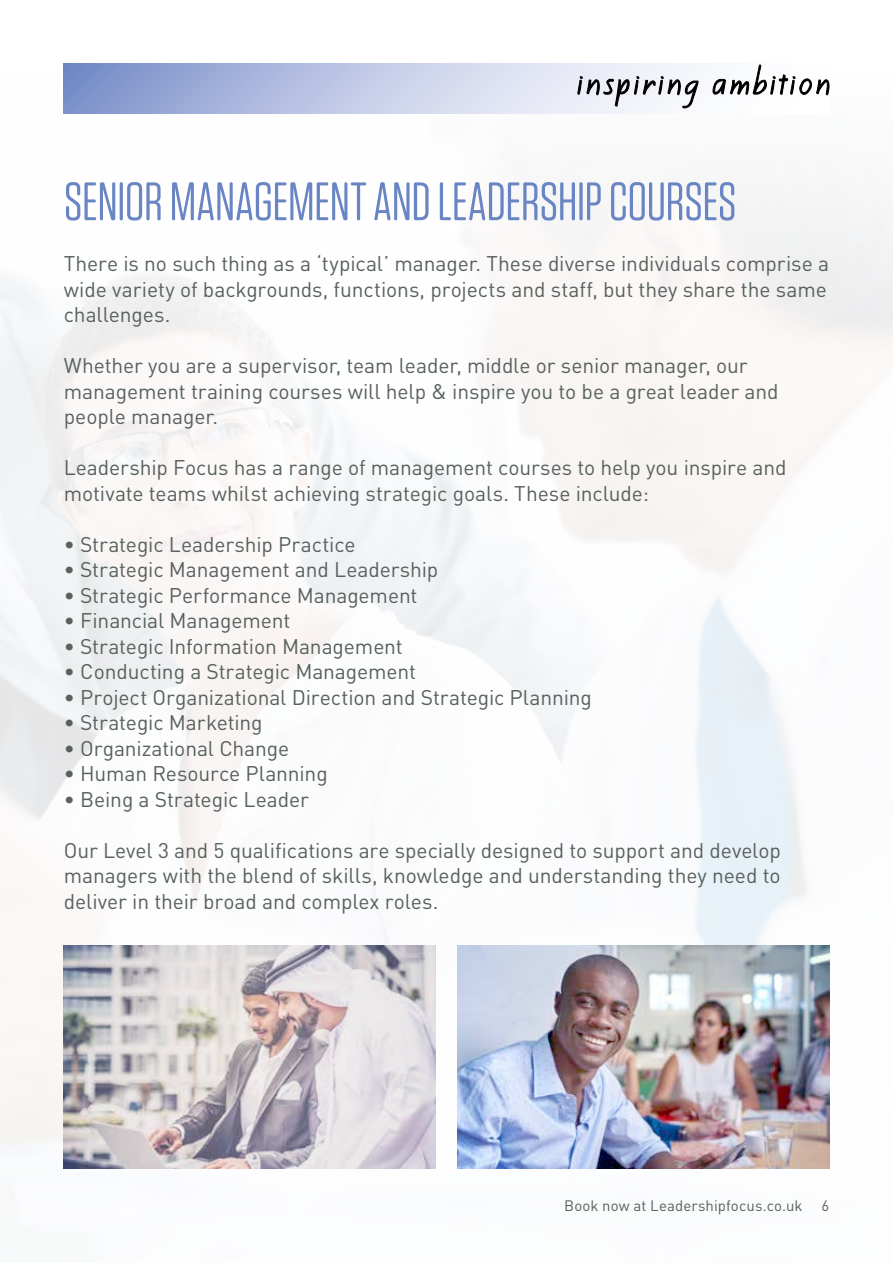
<style>
.page{position:relative;width:893px;height:1263px;background:#fff}
.page>*{position:absolute;margin:0;border:0;box-sizing:border-box;transform-origin:0 0}
.t1{font:54px "Tungsten Rounded";letter-spacing:-.005em;color:#6985c3}
.t2{font:21px/25.5px "DIN";letter-spacing:-.005em;color:#58615e;text-align:justify}
.t3{font:15px "DIN";letter-spacing:.005em;color:#58615e}
</style>
<div class="page">
<img style="left:0;top:63px;width:893px;height:1106px">
<svg style="left:64px;top:64px;width:765px;height:50px;background:#bac4e3"></svg>
<svg style="left:577px;top:65px;width:252px;height:43px"></svg>
<img style="left:457px;top:945px;width:372px;height:224px">
<img style="left:64px;top:945px;width:372px;height:224px">
<h1 class="t1" style="left:64px;top:174px;width:674px">SENIOR MANAGEMENT AND LEADERSHIP COURSES</h1>
<p class="t2" style="left:64px;top:250px;width:767px">There is no such thing as a ‘typical’ manager. These diverse individuals comprise a wide variety of backgrounds, functions, projects and staff, but they share the same challenges.</p>
<p class="t2" style="left:64px;top:352px;width:716px;text-align:left">Whether you are a supervisor, team leader, middle or senior manager, our management training courses will help &amp; inspire you to be a great leader and people manager.</p>
<p class="t2" style="left:64px;top:454px;width:724px">Leadership Focus has a range of management courses to help you inspire and motivate teams whilst achieving strategic goals. These include:</p>
<p class="t2" style="left:64px;top:531px;width:293px">• Strategic Leadership Practice</p>
<p class="t2" style="left:64px;top:556px;width:376px">• Strategic Management and Leadership</p>
<p class="t2" style="left:64px;top:582px;width:355px">• Strategic Performance Management</p>
<p class="t2" style="left:64px;top:607px;width:228px">• Financial Management</p>
<p class="t2" style="left:64px;top:633px;width:341px">• Strategic Information Management</p>
<p class="t2" style="left:64px;top:658px;width:354px">• Conducting a Strategic Management</p>
<p class="t2" style="left:64px;top:684px;width:530px">• Project Organizational Direction and Strategic Planning</p>
<p class="t2" style="left:64px;top:709px;width:200px">• Strategic Marketing</p>
<p class="t2" style="left:64px;top:735px;width:227px">• Organizational Change</p>
<p class="t2" style="left:64px;top:760px;width:265px">• Human Resource Planning</p>
<p class="t2" style="left:64px;top:786px;width:247px">• Being a Strategic Leader</p>
<p class="t2" style="left:64px;top:837px;width:719px">Our Level 3 and 5 qualifications are specially designed to support and develop managers with the blend of skills, knowledge and understanding they need to deliver in their broad and complex roles.</p>
<p class="t3" style="left:564px;top:1196px;width:266px">Book now at Leadershipfocus.co.uk 6</p>
</div>
